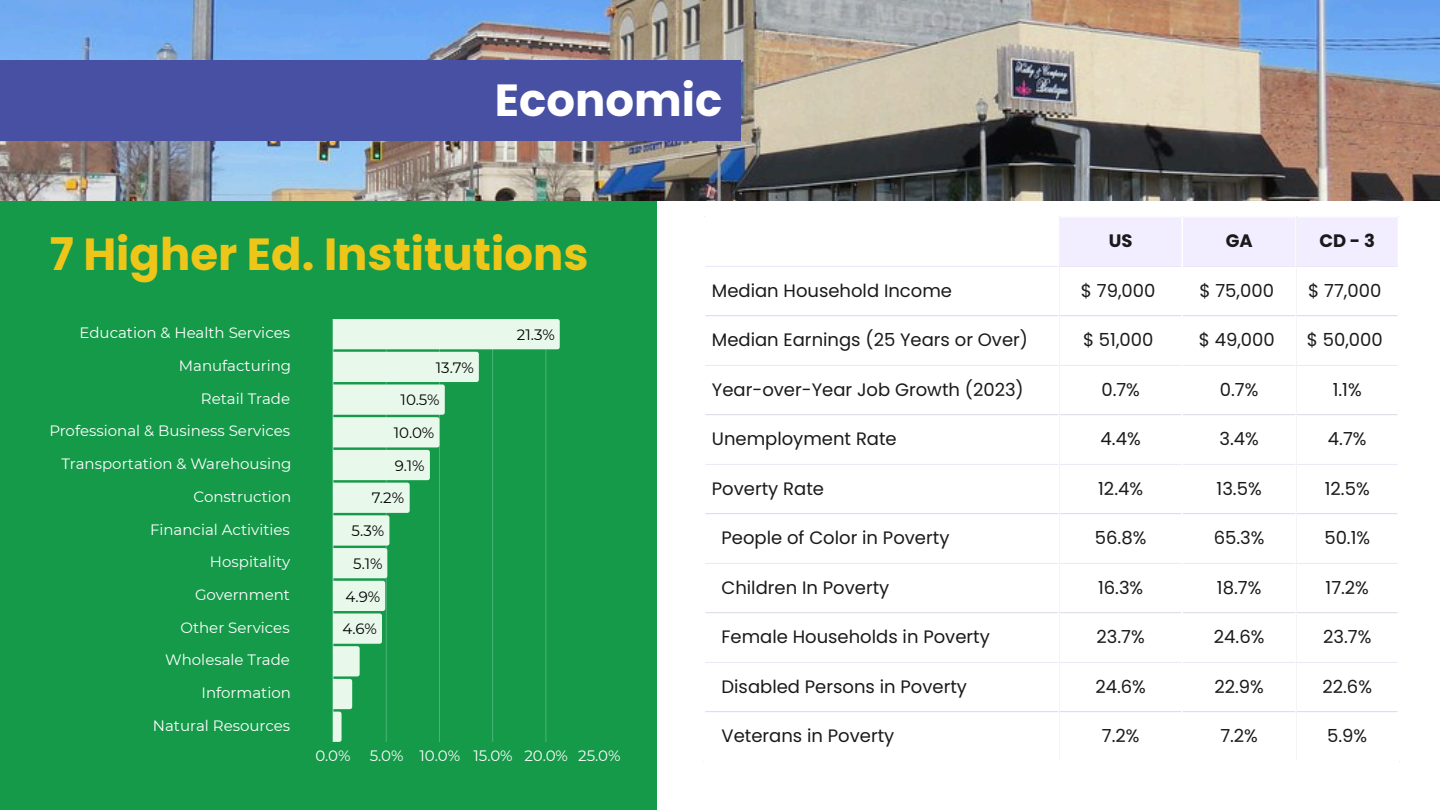
<style>
.page{position:relative;width:1440px;height:810px;background:#fff}
.page>*{position:absolute;margin:0;border:0;box-sizing:border-box;transform-origin:0 0}
.t1{font:700 45px "Poppins";color:#eec61a}
.t2{font:700 45px "Poppins";color:#fff}
.t3{font:18px "Poppins";color:#000}
.t4{font:700 18px "Poppins";color:#000}
.t5{font:15px/32.7px "Montserrat";color:#fff;text-align:right}
.t6{font:15px "Montserrat";color:#000}
</style>
<div class="page">
<img style="left:0;top:0;width:1440px;height:201px">
<div style="left:0;top:201px;width:657px;height:609px;background:#149a49"></div>
<svg style="left:333px;top:319px;width:227px;height:423px"></svg>
<div style="left:1060px;top:218px;width:338px;height:48px;background:#f2edff"></div>
<hr style="left:705px;top:266px;width:693px;height:1px;background:#f1ebff">
<hr style="left:705px;top:315px;width:693px;height:1px;background:#f1ebff">
<hr style="left:705px;top:365px;width:693px;height:1px;background:#f1ebff">
<hr style="left:705px;top:414px;width:693px;height:1px;background:#f1ebff">
<hr style="left:705px;top:464px;width:693px;height:1px;background:#f1ebff">
<hr style="left:705px;top:513px;width:693px;height:1px;background:#f1ebff">
<hr style="left:705px;top:563px;width:693px;height:1px;background:#f1ebff">
<hr style="left:705px;top:612px;width:693px;height:1px;background:#f1ebff">
<hr style="left:705px;top:662px;width:693px;height:1px;background:#f1ebff">
<hr style="left:705px;top:711px;width:693px;height:1px;background:#f1ebff">
<hr style="left:1058px;top:217px;width:2px;height:544px;background:#fff">
<hr style="left:1182px;top:217px;width:1px;height:544px;background:#fff">
<hr style="left:1295px;top:217px;width:2px;height:544px;background:#fff">
<div style="left:0;top:60px;width:740px;height:81px;background:#4750a2"></div>
<p class="t2" style="left:495px;top:69px;width:229px">Economic</p>
<p class="t1" style="left:50px;top:222px;width:540px">7 Higher Ed. Institutions</p>
<p class="t5" style="left:49px;top:317px;width:244px">Education &amp; Health Services<br>Manufacturing<br>Retail Trade<br>Professional &amp; Business Services<br>Transportation &amp; Warehousing<br>Construction<br>Financial Activities<br>Hospitality<br>Government<br>Other Services<br>Wholesale Trade<br>Information<br>Natural Resources</p>
<p class="t6" style="left:517px;top:325px;width:40px">21.3%</p>
<p class="t6" style="left:436px;top:358px;width:40px">13.7%</p>
<p class="t6" style="left:401px;top:391px;width:41px">10.5%</p>
<p class="t6" style="left:394px;top:423px;width:42px">10.0%</p>
<p class="t6" style="left:395px;top:456px;width:31px">9.1%</p>
<p class="t6" style="left:372px;top:489px;width:34px">7.2%</p>
<p class="t6" style="left:352px;top:522px;width:34px">5.3%</p>
<p class="t6" style="left:353px;top:554px;width:31px">5.1%</p>
<p class="t6" style="left:345px;top:587px;width:36px">4.9%</p>
<p class="t6" style="left:342px;top:620px;width:36px">4.6%</p>
<p class="t5" style="left:315px;top:740px;width:37px">0.0%</p>
<p class="t5" style="left:370px;top:740px;width:252px">5.0% 10.0% 15.0% 20.0% 25.0%</p>
<p class="t4" style="left:1109px;top:228px;width:25px">US</p>
<p class="t4" style="left:1226px;top:228px;width:28px">GA</p>
<p class="t4" style="left:1319px;top:228px;width:57px">CD-3</p>
<p class="t3" style="left:712px;top:278px;width:242px">Median Household Income</p>
<p class="t3" style="left:1081px;top:278px;width:76px">$ 79,000</p>
<p class="t3" style="left:1199px;top:278px;width:76px">$ 75,000</p>
<p class="t3" style="left:1308px;top:278px;width:75px">$ 77,000</p>
<p class="t3" style="left:712px;top:327px;width:318px">Median Earnings (25 Years or Over)</p>
<p class="t3" style="left:1083px;top:327px;width:72px">$ 51,000</p>
<p class="t3" style="left:1199px;top:327px;width:78px">$ 49,000</p>
<p class="t3" style="left:1307px;top:327px;width:78px">$ 50,000</p>
<p class="t3" style="left:712px;top:377px;width:313px">Year-over-Year Job Growth (2023)</p>
<p class="t3" style="left:1101px;top:377px;width:40px">0.7%</p>
<p class="t3" style="left:1220px;top:377px;width:40px">0.7%</p>
<p class="t3" style="left:1333px;top:377px;width:30px">1.1%</p>
<p class="t3" style="left:712px;top:426px;width:186px">Unemployment Rate</p>
<p class="t3" style="left:1101px;top:426px;width:42px">4.4%</p>
<p class="t3" style="left:1219px;top:426px;width:41px">3.4%</p>
<p class="t3" style="left:1328px;top:426px;width:40px">4.7%</p>
<p class="t3" style="left:712px;top:476px;width:114px">Poverty Rate</p>
<p class="t3" style="left:1098px;top:476px;width:46px">12.4%</p>
<p class="t3" style="left:1217px;top:476px;width:47px">13.5%</p>
<p class="t3" style="left:1325px;top:476px;width:46px">12.5%</p>
<p class="t3" style="left:722px;top:525px;width:230px">People of Color in Poverty</p>
<p class="t3" style="left:1095px;top:525px;width:53px">56.8%</p>
<p class="t3" style="left:1214px;top:525px;width:52px">65.3%</p>
<p class="t3" style="left:1324px;top:525px;width:47px">50.1%</p>
<p class="t3" style="left:722px;top:575px;width:169px">Children In Poverty</p>
<p class="t3" style="left:1098px;top:575px;width:47px">16.3%</p>
<p class="t3" style="left:1217px;top:575px;width:46px">18.7%</p>
<p class="t3" style="left:1326px;top:575px;width:45px">17.2%</p>
<p class="t3" style="left:722px;top:624px;width:270px">Female Households in Poverty</p>
<p class="t3" style="left:1097px;top:624px;width:50px">23.7%</p>
<p class="t3" style="left:1214px;top:624px;width:52px">24.6%</p>
<p class="t3" style="left:1323px;top:624px;width:50px">23.7%</p>
<p class="t3" style="left:722px;top:674px;width:247px">Disabled Persons in Poverty</p>
<p class="t3" style="left:1095px;top:674px;width:52px">24.6%</p>
<p class="t3" style="left:1214px;top:674px;width:51px">22.9%</p>
<p class="t3" style="left:1322px;top:674px;width:51px">22.6%</p>
<p class="t3" style="left:722px;top:723px;width:174px">Veterans in Poverty</p>
<p class="t3" style="left:1102px;top:723px;width:39px">7.2%</p>
<p class="t3" style="left:1220px;top:723px;width:39px">7.2%</p>
<p class="t3" style="left:1327px;top:723px;width:42px">5.9%</p>
</div>
